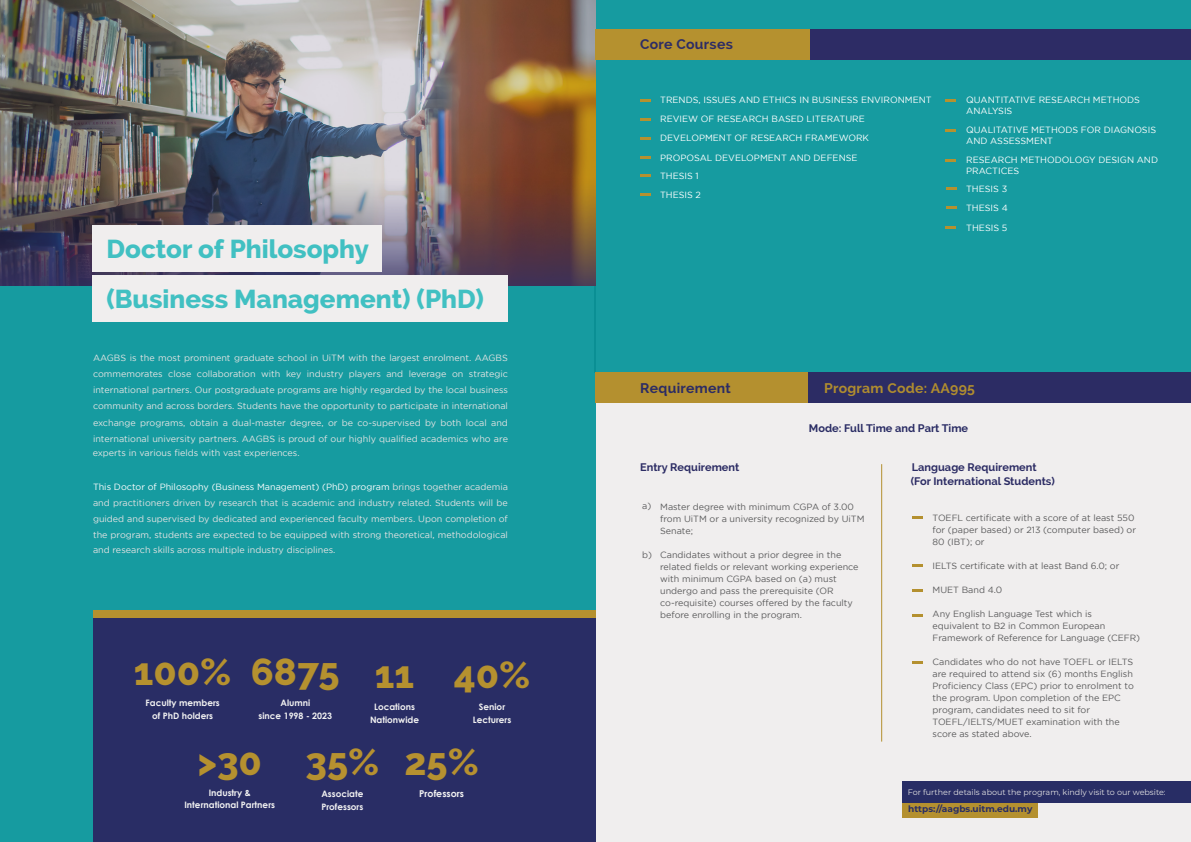
<style>
.page{position:relative;width:1191px;height:842px;background:#f0eeee}
.page>*{position:absolute;margin:0;border:0;box-sizing:border-box;transform-origin:0 0}
.t1{font:800 38px "Raleway";color:#b5912f}
.t2{font:800 37.9px "Raleway";color:#b69130}
.t3{font:800 37.9px "Raleway";color:#b5912f}
.t4{font:800 26px "Raleway";color:#41c0c2}
.t5{font:700 14px "Raleway";letter-spacing:.02em;color:#b08d2f}
.t6{font:700 14px "Raleway";letter-spacing:.02em;color:#2d2c65}
.t7{font:700 14px "Raleway";letter-spacing:.02em;color:#2c2c64}
.t8{font:700 11px "Raleway";color:#2c2c64}
.t9{font:700 11px "Raleway";color:#2a2c64}
.t10{font:700 9.5px "Century Gothic";color:#f1f1f1}
.t11{font:9px/12px "Gotham";color:#5b5b5c}
.t12{font:9px/16px "Gotham";color:#e3e4e3;text-align:justify}
.t13{font:9px/16px "Gotham";color:#e4e3e3;text-align:justify}
.t14{font:9px/19px "Gotham";color:#fff}
.t15{font:700 9px "Montserrat";color:#282d65}
.t16{font:9px "Gotham";color:#5b5b5d}
.t17{font:700 8.9px/12.8px "Century Gothic";color:#f1f1f1;text-align:center}
.t18{font:8px "Montserrat";color:#e3e2e2}
.s1{color:#fff}
</style>
<div class="page">
<div style="left:594px;top:0;width:597px;height:373px;background:#169ba0"></div>
<div style="left:0;top:286px;width:595px;height:556px;background:#169ba0"></div>
<img style="left:0;top:0;width:595px;height:285px">
<div style="left:761px;top:30px;width:430px;height:30px;background:#2d2c65"></div>
<div style="left:595px;top:30px;width:215px;height:30px;background:#b5912f"></div>
<svg style="left:640px;top:99px;width:11px;height:2px"></svg>
<svg style="left:640px;top:118px;width:11px;height:3px"></svg>
<svg style="left:640px;top:137px;width:11px;height:3px"></svg>
<svg style="left:945px;top:99px;width:11px;height:2px"></svg>
<svg style="left:945px;top:129px;width:11px;height:3px"></svg>
<svg style="left:945px;top:159px;width:11px;height:3px"></svg>
<svg style="left:640px;top:156px;width:11px;height:3px"></svg>
<svg style="left:945px;top:226px;width:11px;height:3px"></svg>
<div style="left:93px;top:275px;width:415px;height:47px;background:#f0eeee"></div>
<div style="left:93px;top:225px;width:289px;height:47px;background:#f0eeee"></div>
<div style="left:93px;top:618px;width:502px;height:224px;background:#292d65"></div>
<div style="left:93px;top:610px;width:502px;height:8px;background:#b5912f"></div>
<svg style="left:912px;top:516px;width:10px;height:3px"></svg>
<svg style="left:912px;top:564px;width:10px;height:3px"></svg>
<svg style="left:912px;top:589px;width:10px;height:3px"></svg>
<svg style="left:912px;top:614px;width:10px;height:3px"></svg>
<svg style="left:912px;top:661px;width:10px;height:3px"></svg>
<hr style="left:881px;top:464px;width:1px;height:277px;background:#b4902f">
<div style="left:595px;top:372px;width:596px;height:31px;background:#2c2c64"></div>
<div style="left:595px;top:372px;width:213px;height:31px;background:#b4902f"></div>
<div style="left:902px;top:802px;width:135px;height:15px;background:#b4902f"></div>
<div style="left:902px;top:781px;width:288px;height:21px;background:#282d65"></div>
<svg style="left:946px;top:188px;width:11px;height:2px"></svg>
<svg style="left:946px;top:207px;width:11px;height:2px"></svg>
<svg style="left:640px;top:175px;width:11px;height:2px"></svg>
<svg style="left:640px;top:194px;width:11px;height:2px"></svg>
<h3 class="t4" style="left:106px;top:234px;width:264px">Doctor of Philosophy</h3>
<h3 class="t4" style="left:106px;top:284px;width:379px">(Business Management) (PhD)</h3>
<p class="t12" style="left:93px;top:350px;width:416px">AAGBS is the most prominent graduate school in UiTM with the largest enrolment. AAGBS commemorates close collaboration with key industry players and leverage on strategic international partners. Our postgraduate programs are highly regarded by the local business community and across borders. Students have the opportunity to participate in international exchange programs, obtain a dual-master degree, or be co-supervised by both local and international university partners. AAGBS is proud of our highly qualified academics who are</p>
<p class="t12" style="left:93px;top:444px;width:208px">experts in various fields with vast experiences.</p>
<p class="t13" style="left:93px;top:478px;width:416px"><span class="s1">This Doctor of Philosophy (Business Management) (PhD) program</span> brings together academia and practitioners driven by research that is academic and industry related. Students will be guided and supervised by dedicated and experienced faculty members. Upon completion of the program, students are expected to be equipped with strong theoretical, methodological</p>
<p class="t13" style="left:93px;top:542px;width:244px">and research skills across multiple industry disciplines.</p>
<h1 class="t1" style="left:134px;top:650px;width:99px">100%</h1>
<p class="t17" style="left:146px;top:696px;width:76px">Faculty members of PhD holders</p>
<h2 class="t3" style="left:251px;top:650px;width:90px">6875</h2>
<p class="t17" style="left:258px;top:696px;width:75px">Alumni<br>since 1998 - 2023</p>
<h1 class="t1" style="left:375px;top:653px;width:41px">11</h1>
<p class="t17" style="left:370px;top:700px;width:50px">Locations<br>Nationwide</p>
<h1 class="t1" style="left:454px;top:653px;width:78px">40%</h1>
<p class="t17" style="left:473px;top:700px;width:40px">Senior<br>Lecturers</p>
<h1 class="t1" style="left:198px;top:740px;width:66px">&gt;30</h1>
<p class="t17" style="left:184px;top:786px;width:92px">Industry &amp;<br>International Partners</p>
<h2 class="t2" style="left:305px;top:740px;width:75px">35%</h2>
<p class="t17" style="left:321px;top:787px;width:44px;text-align:left">Associate<br>Professors</p>
<h2 class="t2" style="left:404px;top:740px;width:76px">25%</h2>
<p class="t10" style="left:419px;top:786px;width:46px">Professors</p>
<h3 class="t6" style="left:640px;top:36px;width:94px">Core Courses</h3>
<p class="t14" style="left:660px;top:90px;width:273px">TRENDS, ISSUES AND ETHICS IN BUSINESS ENVIRONMENT<br>REVIEW OF RESEARCH BASED LITERATURE<br>DEVELOPMENT OF RESEARCH FRAMEWORK</p>
<p class="t14" style="left:966px;top:94px;width:175px;line-height:11px">QUANTITATIVE RESEARCH METHODS<br>ANALYSIS</p>
<p class="t14" style="left:966px;top:125px;width:191px;line-height:11px">QUALITATIVE METHODS FOR DIAGNOSIS<br>AND ASSESSMENT</p>
<p class="t14" style="left:966px;top:155px;width:193px;line-height:11px">RESEARCH METHODOLOGY DESIGN AND<br>PRACTICES</p>
<p class="t14" style="left:660px;top:148px;width:199px">PROPOSAL DEVELOPMENT AND DEFENSE</p>
<p class="t14" style="left:660px;top:166px;width:42px">THESIS 1<br>THESIS 2</p>
<p class="t14" style="left:966px;top:179px;width:43px">THESIS 3<br>THESIS 4</p>
<h3 class="t7" style="left:640px;top:380px;width:92px">Requirement</h3>
<p class="t14" style="left:966px;top:218px;width:43px">THESIS 5</p>
<h3 class="t5" style="left:824px;top:380px;width:152px">Program Code: AA995</h3>
<p class="t9" style="left:809px;top:422px;width:161px">Mode: Full Time and Part Time</p>
<p class="t8" style="left:640px;top:461px;width:101px">Entry Requirement</p>
<p class="t11" style="left:660px;top:501px;width:206px">Master degree with minimum CGPA of 3.00 from UiTM or a university recognized by UiTM<br>Senate;</p>
<p class="t11" style="left:660px;top:549px;width:200px">Candidates without a prior degree in the related fields or relevant working experience with minimum CGPA based on (a) must undergo and pass the prerequisite (OR co-requisite) courses offered by the faculty before enrolling in the program.</p>
<p class="t16" style="left:642px;top:501px;width:11px">a)</p>
<p class="t16" style="left:642px;top:550px;width:11px">b)</p>
<p class="t8" style="left:911px;top:461px;width:126px">Language Requirement</p>
<p class="t8" style="left:910px;top:475px;width:146px">(For International Students)</p>
<p class="t11" style="left:932px;top:512px;width:205px">TOEFL certificate with a score of at least 550 for (paper based) or 213 (computer based) or<br>80 (IBT); or</p>
<p class="t11" style="left:932px;top:560px;width:188px">IELTS certificate with at least Band 6.0; or</p>
<p class="t11" style="left:932px;top:584px;width:71px">MUET Band 4.0</p>
<p class="t11" style="left:932px;top:608px;width:209px">Any English Language Test which is equivalent to B2 in Common European<br>Framework of Reference for Language (CEFR)</p>
<p class="t11" style="left:932px;top:656px;width:203px">Candidates who do not have TOEFL or IELTS are required to attend six (6) months English Proficiency Class (EPC) prior to enrolment to the program. Upon completion of the EPC program, candidates need to sit for TOEFL/IELTS/MUET examination with the score as stated above.</p>
<p class="t18" style="left:908px;top:786px;width:259px">For further details about the program, kindly visit to our website:</p>
<p class="t15" style="left:908px;top:802px;width:126px">https://aagbs.uitm.edu.my</p>
</div>
